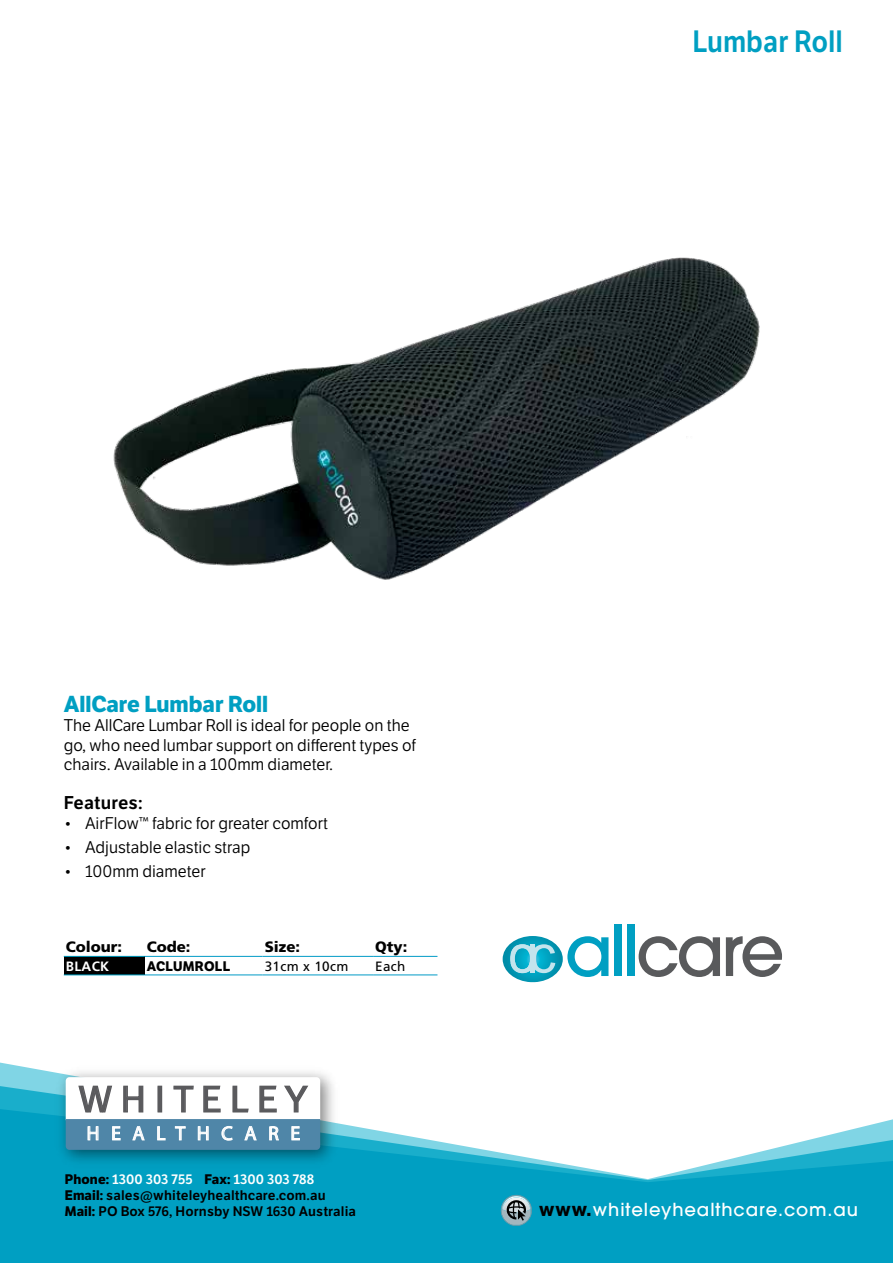
<style>
.page{position:relative;width:893px;height:1263px;background:#fff}
.page>*{position:absolute;margin:0;border:0;box-sizing:border-box;transform-origin:0 0}
.t1{font:37.2px "Meta OT Norm";letter-spacing:.185em;color:#5a5a5d;scale:1.12 1}
.t2{font:30px "LFT Etica SB";color:#009fc2;scale:.91 1}
.t3{font:700 22.5px "LFT Etica";color:#009fc2}
.t4{font:19.65px "Myriad";letter-spacing:.59em;color:#fff}
.t5{font:500 18px "Avant Garde LT";letter-spacing:.05em;color:#fff}
.t6{font:18px "LFT Etica SB";letter-spacing:.01em;color:#000}
.t7{font:16.5px/19.5px "LFT Etica";color:#000}
.t8{font:900 15px "Frutiger LT Std";color:#000}
.t9{font:13.5px/16.2px "LFT Etica SB";letter-spacing:.01em;color:#000}
.t10{font:13.5px "Frutiger LT Std";letter-spacing:.025em;color:#000}
.t11{font:700 13.5px "LFT Etica";letter-spacing:.025em;color:#000}
.t12{font:700 13.5px "Frutiger LT Std";letter-spacing:.025em;color:#fff}
.s1{font-family:"LFT Etica";font-weight:700}
.s2{color:#fff}
.s3{font-weight:700;color:#000}
</style>
<div class="page">
<svg style="left:0;top:1062px;width:50px;height:46px;background:#65cadd"></svg>
<svg style="left:0;top:1108px;width:893px;height:155px;fill:#009fc2"></svg>
<img style="left:50px;top:1071px;width:293px;height:102px">
<svg style="left:66px;top:1077px;width:254px;height:73px"></svg>
<svg style="left:501px;top:1195px;width:31px;height:31px"></svg>
<div style="left:64px;top:956px;width:81px;height:19px;background:#000"></div>
<hr style="left:64px;top:956px;width:81px;height:1px;background:#009fc2">
<hr style="left:64px;top:974px;width:81px;height:1px;background:#009fc2">
<hr style="left:145px;top:956px;width:118px;height:1px;background:#009ac7">
<hr style="left:263px;top:956px;width:110px;height:1px;background:#009ac7">
<hr style="left:373px;top:956px;width:64px;height:1px;background:#009ac7">
<hr style="left:145px;top:974px;width:118px;height:1px;background:#009ac7">
<hr style="left:263px;top:974px;width:110px;height:1px;background:#009ac7">
<hr style="left:373px;top:974px;width:64px;height:1px;background:#009ac7">
<img style="left:113px;top:257px;width:647px;height:323px">
<div style="left:614px;top:924px;width:8px;height:52px;background:#009fc2"></div>
<div style="left:627px;top:924px;width:8px;height:52px;background:#009fc2"></div>
<svg style="left:639px;top:936px;width:81px;height:41px"></svg>
<svg style="left:726px;top:936px;width:56px;height:41px"></svg>
<svg style="left:503px;top:936px;width:105px;height:46px"></svg>
<div style="left:530px;top:944px;width:5px;height:29px;background:#c3e4ed"></div>
<h2 class="t2" style="left:693px;top:23px;width:167px">Lumbar Roll</h2>
<h3 class="t3" style="left:64px;top:690px;width:206px">AllCare Lumbar Roll</h3>
<p class="t7" style="left:64px;top:716px;width:354px">The AllCare Lumbar Roll is ideal for people on the go, who need lumbar support on different types of chairs. Available in a 100mm diameter.</p>
<p class="t6" style="left:64px;top:792px;width:80px">Features:</p>
<p class="t7" style="left:64px;top:814px;width:266px">• AirFlow™ fabric for greater comfort</p>
<p class="t7" style="left:64px;top:838px;width:188px">• Adjustable elastic strap</p>
<p class="t7" style="left:64px;top:861px;width:143px">• 100mm diameter</p>
<p class="t8" style="left:66px;top:938px;width:58px">Colour:</p>
<p class="t8" style="left:147px;top:938px;width:45px">Code:</p>
<p class="t8" style="left:265px;top:938px;width:37px">Size:</p>
<p class="t8" style="left:375px;top:938px;width:34px">Qty:</p>
<p class="t12" style="left:66px;top:958px;width:45px">BLACK</p>
<p class="t11" style="left:147px;top:957px;width:85px">ACLUMROLL</p>
<p class="t10" style="left:265px;top:958px;width:85px">31cm x 10cm</p>
<p class="t10" style="left:375px;top:958px;width:32px">Each</p>
<h1 class="t1" style="left:78px;top:1076px;width:206px">WHITELEY</h1>
<p class="t4" style="left:87px;top:1123px;width:215px">HEALTHCARE</p>
<p class="t9" style="left:65px;top:1171px;width:293px"><span class="s1">Phone:</span> <span class="s2">1300 303 755</span> <span class="s1">Fax:</span> <span class="s2">1300 303 788<br></span><span class="s1">Email:</span> sales@whiteleyhealthcare.com.au<br><span class="s1">Mail:</span> PO Box 576, Hornsby NSW 1630 Australia</p>
<p class="t5" style="left:539px;top:1198px;width:320px"><span class="s3">www.</span>whiteleyhealthcare.com.au</p>
</div>
